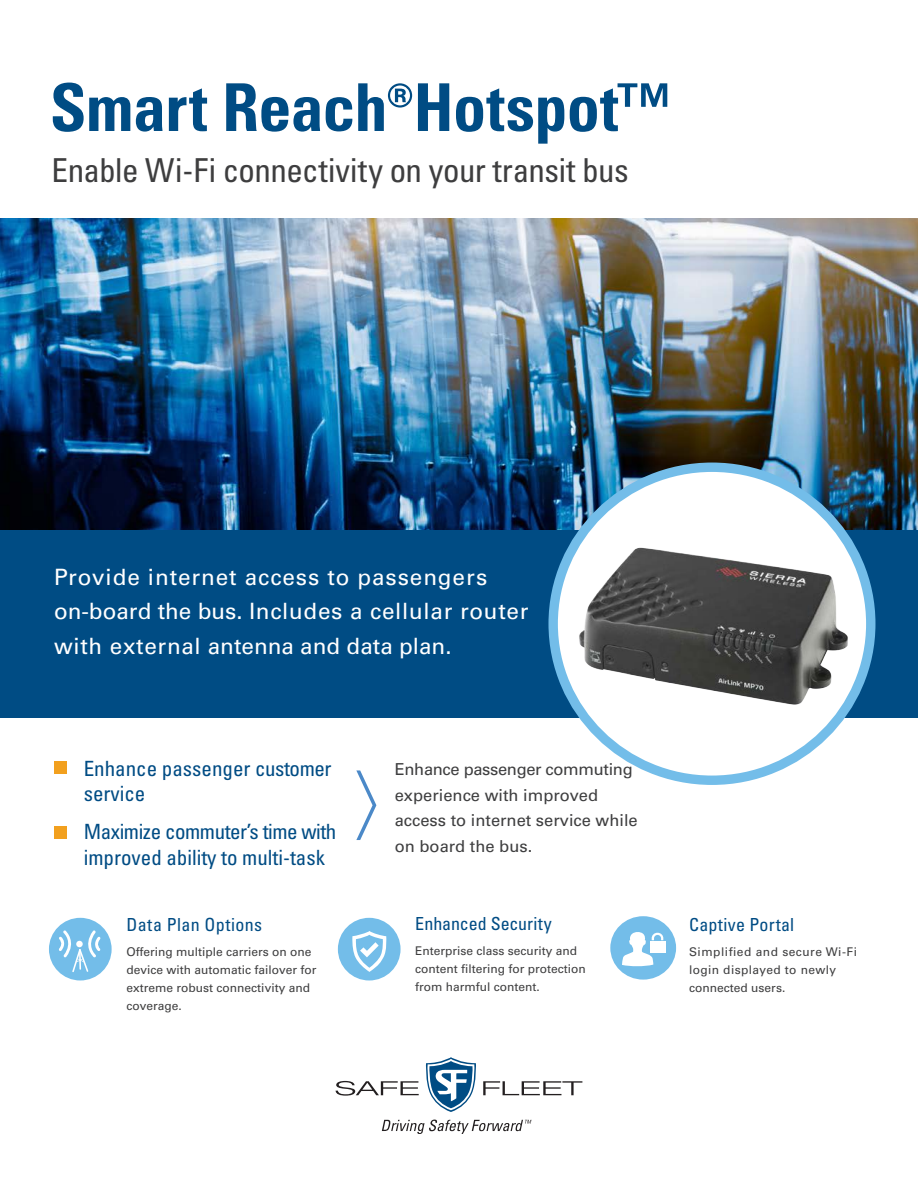
<style>
.page{position:relative;width:918px;height:1188px;background:#fff}
.page>*{position:absolute;margin:0;border:0;box-sizing:border-box;transform-origin:0 0}
.t1{font:700 condensed 66px "Univers LT Pro";letter-spacing:-.01em;color:#004c84}
.t2{font:condensed 33px "Univers LT Pro";letter-spacing:-.015em;color:#3e3e3f}
.t3{font:22.5px/34.5px "Univers LT Pro 55 Roman";letter-spacing:.03em;color:#fff}
.t4{font:condensed 21px/25.2px "Univers LT Pro";color:#004c84}
.t5{font:condensed 18px "Univers LT Pro";letter-spacing:.015em;color:#004c84}
.t6{font:condensed 18px "Univers LT Pro";letter-spacing:-.005em;color:#004c84}
.t7{font:16.5px/25.5px "Univers LT Pro 55 Roman";color:#3e3e3f}
.t8{font:12px/18px "Univers LT Pro 55 Roman";color:#3e3e3f}
.t9{font:12px/18px "Univers LT Pro 55 Roman";letter-spacing:.03em;color:#3e3e3f}
</style>
<div class="page">
<img style="left:0;top:219px;width:918px;height:311px">
<svg style="left:382px;top:1120px;width:149px;height:14px"></svg>
<svg style="left:336px;top:1081px;width:83px;height:15px"></svg>
<svg style="left:483px;top:1081px;width:99px;height:14px"></svg>
<svg style="left:425px;top:1057px;width:51px;height:55px"></svg>
<div style="left:0;top:530px;width:918px;height:188px;background:#004c84"></div>
<div style="left:553px;top:467px;width:318px;height:313px;background:#fff;border-radius:50%"></div>
<div style="left:548px;top:463px;width:327px;height:322px;border:9px solid #73bde9;border-radius:50%"></div>
<img style="left:565px;top:536px;width:286px;height:182px">
<div style="left:54px;top:827px;width:12px;height:12px;background:#f2a01e"></div>
<div style="left:54px;top:761px;width:12px;height:13px;background:#f2a01e"></div>
<svg style="left:356px;top:770px;width:20px;height:70px"></svg>
<div style="left:338px;top:918px;width:63px;height:62px;background:#73bde9;border-radius:50%"></div>
<svg style="left:352px;top:931px;width:35px;height:41px"></svg>
<div style="left:49px;top:918px;width:63px;height:62px;background:#73bde9;border-radius:50%"></div>
<svg style="left:59px;top:930px;width:42px;height:42px"></svg>
<div style="left:610px;top:916px;width:66px;height:64px;background:#73bde9;border-radius:50%"></div>
<svg style="left:622px;top:932px;width:41px;height:35px"></svg>
<div style="left:650px;top:942px;width:15px;height:11px;background:#fff"></div>
<p class="t1" style="left:50px;top:67px;width:625px">Smart Reach®Hotspot™</p>
<p class="t2" style="left:51px;top:149px;width:579px">Enable Wi-Fi connectivity on your transit bus</p>
<p class="t3" style="left:54px;top:558px;width:476px">Provide internet access to passengers on-board the bus. Includes a cellular router with external antenna and data plan.</p>
<p class="t4" style="left:84px;top:755px;width:249px">Enhance passenger customer service</p>
<p class="t4" style="left:84px;top:819px;width:254px">Maximize commuter’s time with improved ability to multi-task</p>
<p class="t5" style="left:127px;top:913px;width:137px">Data Plan Options</p>
<p class="t8" style="left:127px;top:942px;width:191px">Offering multiple carriers on one device with automatic failover for extreme robust connectivity and coverage.</p>
<p class="t7" style="left:395px;top:756px;width:244px">Enhance passenger commuting experience with improved access to internet service while on board the bus.</p>
<p class="t6" style="left:415px;top:913px;width:138px">Enhanced Security</p>
<p class="t8" style="left:415px;top:941px;width:172px">Enterprise class security and content filtering for protection from harmful content.</p>
<p class="t5" style="left:689px;top:913px;width:107px">Captive Portal</p>
<p class="t9" style="left:689px;top:942px;width:169px">Simplified and secure Wi-Fi login displayed to newly connected users.</p>
</div>
